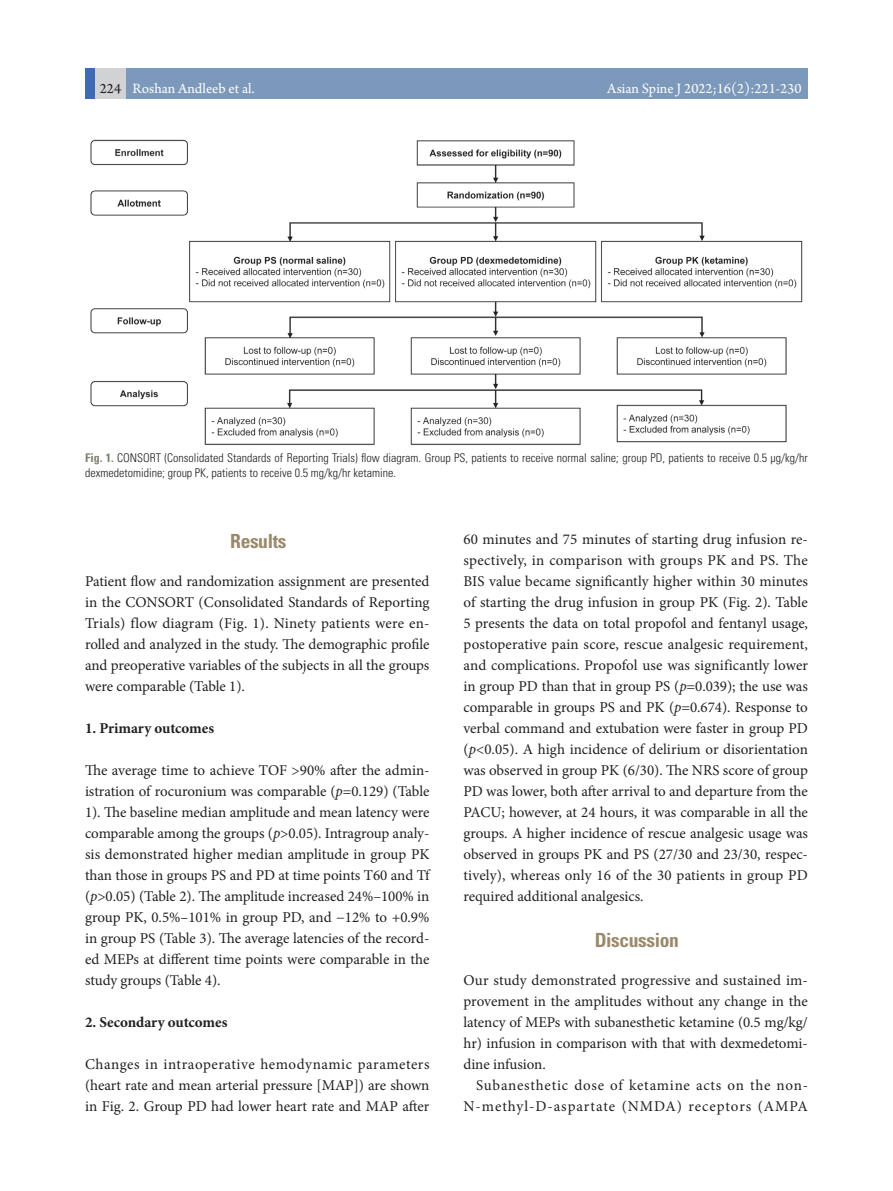
<style>
.page{position:relative;width:893px;height:1191px;background:#fff}
.page>*{position:absolute;margin:0;border:0;box-sizing:border-box;transform-origin:0 0}
.본문_대제목{font:700 condensed 19.5px "Univers LT Std";letter-spacing:-.02em;color:#998a6b}
.본문_내용_첫문단{font:15px/21px "Minion Pro";letter-spacing:-.005em;color:#231f20;text-align:justify}
.본문_내용{font:15px/21px "Minion Pro";letter-spacing:.05em;color:#231f20;text-align:right}
.t1{font:15px "Arno Pro";color:#fff}
.본문_중제목{font:700 15px "Minion Pro";letter-spacing:-.005em;color:#231f20}
.표_그림설명{font:300 condensed 12px/14.4px "Univers LT Std";color:#231f20}
.s1{color:#231f20}
.s2{font-weight:700;color:#82806e}
.s3{font-style:italic}
</style>
<div class="page">
<div style="left:85px;top:68px;width:58px;height:31px;background:#d1d2d4"></div>
<div style="left:126px;top:68px;width:682px;height:31px;background:#7c98bb"></div>
<div style="left:85px;top:68px;width:10px;height:31px;background:#406ab4"></div>
<img style="left:90px;top:139px;width:713px;height:306px">
<p class="t1" style="left:100px;top:80px;width:157px"><span class="s1">224</span> Roshan Andleeb et al.</p>
<p class="t1" style="left:607px;top:80px;width:196px">Asian Spine J 2022;16(2):221-230</p>
<p class="표_그림설명" style="left:85px;top:451px;width:724px"><span class="s2">Fig. 1.</span> CONSORT (Consolidated Standards of Reporting Trials) flow diagram. Group PS, patients to receive normal saline; group PD, patients to receive 0.5 μg/kg/hr dexmedetomidine; group PK, patients to receive 0.5 mg/kg/hr ketamine.</p>
<p class="본문_대제목" style="left:230px;top:529px;width:58px">Results</p>
<p class="본문_내용_첫문단" style="left:85px;top:571px;width:346px">Patient flow and randomization assignment are presented in the CONSORT (Consolidated Standards of Reporting Trials) flow diagram (Fig. 1). Ninety patients were en&shy;rolled and analyzed in the study. The demographic profile and preoperative variables of the subjects in all the groups were comparable (Table 1).</p>
<p class="본문_중제목" style="left:85px;top:717px;width:131px">1. Primary outcomes</p>
<p class="본문_내용_첫문단" style="left:85px;top:760px;width:346px">The average time to achieve TOF &gt;90% after the admin&shy;istration of rocuronium was comparable (<span class="s3">p</span>=0.129) (Table 1). The baseline median amplitude and mean latency were comparable among the groups (<span class="s3">p</span>&gt;0.05). Intragroup analy&shy;sis demonstrated higher median amplitude in group PK than those in groups PS and PD at time points T60 and Tf (<span class="s3">p</span>&gt;0.05) (Table 2). The amplitude increased 24%–100% in group PK, 0.5%–101% in group PD, and −12% to +0.9% in group PS (Table 3). The average latencies of the record&shy;ed MEPs at different time points were comparable in the study groups (Table 4).</p>
<p class="본문_중제목" style="left:85px;top:1011px;width:144px">2. Secondary outcomes</p>
<p class="본문_내용_첫문단" style="left:85px;top:1054px;width:346px">Changes in intraoperative hemodynamic parameters (heart rate and mean arterial pressure [MAP]) are shown in Fig. 2. Group PD had lower heart rate and MAP after</p>
<p class="본문_내용_첫문단" style="left:463px;top:529px;width:346px">60 minutes and 75 minutes of starting drug infusion re&shy;spectively, in comparison with groups PK and PS. The BIS value became significantly higher within 30 minutes of starting the drug infusion in group PK (Fig. 2). Table 5 presents the data on total propofol and fentanyl usage, postoperative pain score, rescue analgesic requirement, and complications. Propofol use was significantly lower in group PD than that in group PS (<span class="s3">p</span>=0.039); the use was comparable in groups PS and PK (<span class="s3">p</span>=0.674). Response to verbal command and extubation were faster in group PD (<span class="s3">p</span>&lt;0.05). A high incidence of delirium or disorientation was observed in group PK (6/30). The NRS score of group PD was lower, both after arrival to and departure from the PACU; however, at 24 hours, it was comparable in all the groups. A higher incidence of rescue analgesic usage was observed in groups PK and PS (27/30 and 23/30, respec&shy;tively), whereas only 16 of the 30 patients in group PD required additional analgesics.</p>
<p class="본문_대제목" style="left:595px;top:928px;width:86px">Discussion</p>
<p class="본문_내용_첫문단" style="left:463px;top:970px;width:346px">Our study demonstrated progressive and sustained im&shy;provement in the amplitudes without any change in the latency of MEPs with subanesthetic ketamine (0.5 mg/kg/ hr) infusion in comparison with that with dexmedetomi&shy;dine infusion.</p>
<p class="본문_내용" style="left:463px;top:1075px;width:346px">Subanesthetic dose of ketamine acts on the non-<br>N-methyl-D-aspartate (NMDA) receptors (AMPA</p>
</div>
